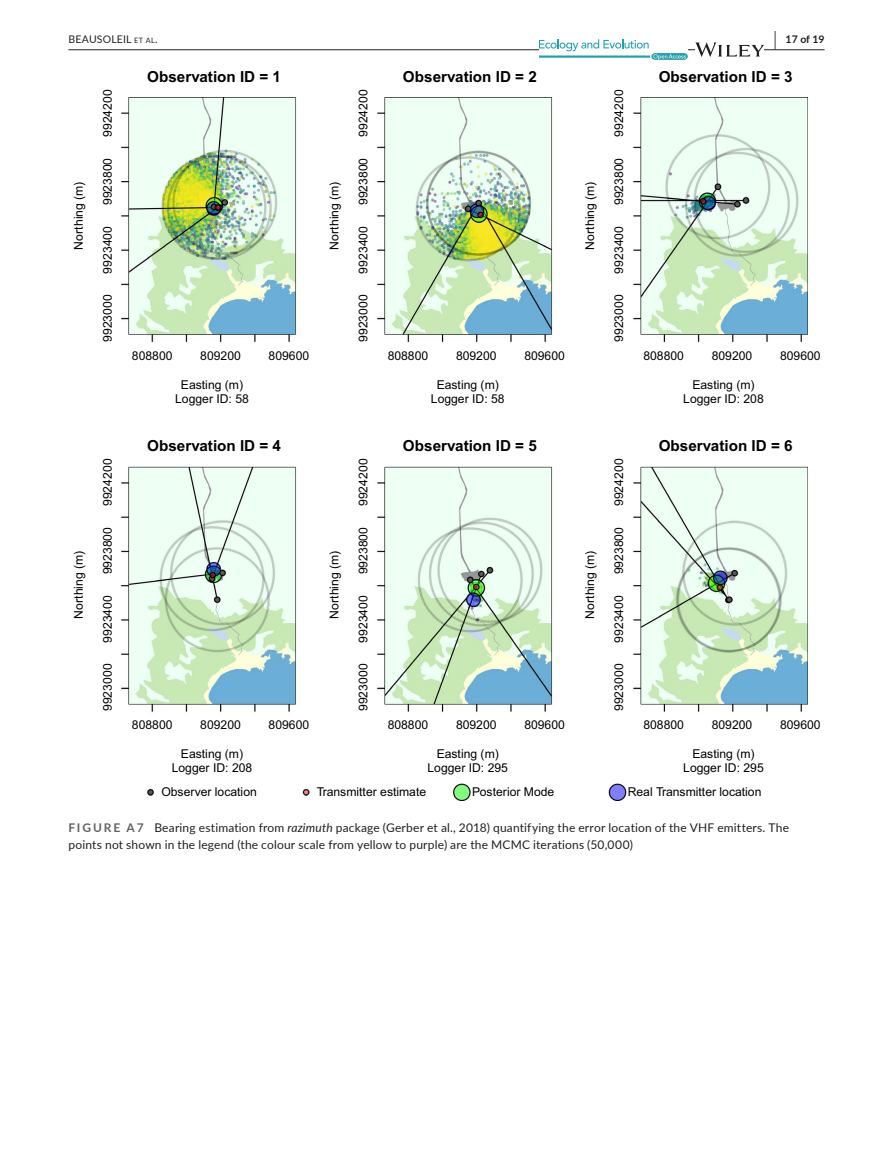
<style>
.page{position:relative;width:893px;height:1174px;background:#fff}
.page>*{position:absolute;margin:0;border:0;box-sizing:border-box;transform-origin:0 0}
.t1{font:700 15.15px "Arial";color:#000}
.t2{font:12.15px "Arial";color:#000}
.t3{font:12px/16.5px "Lato";letter-spacing:.015em;color:#231f20}
.t4{font:10.5px "Lato";letter-spacing:.02em;color:#231f20}
.t5{font:700 10.5px "Lato";color:#231f20}
.s1{font-size:7.35px}
.s2{font-size:19.5px}
.s3{font-weight:700;color:#636366}
.s4{font-style:italic}
</style>
<div class="page">
<hr style="left:68px;top:49px;width:756px;height:1px;background:#231f20">
<svg style="left:539px;top:39px;width:149px;height:21px"></svg>
<svg style="left:695px;top:42px;width:69px;height:15px"></svg>
<img style="left:121px;top:97px;width:686px;height:703px">
<p class="t4" style="left:68px;top:31px;width:91px">BEAUSOLEIL <span class="s1">et al</span>.</p>
<p class="t5" style="left:774px;top:31px;width:52px"><span class="s2">|</span> 17 of 19</p>
<p class="t2" style="left:71px;top:250px;width:70px;rotate:-90deg">Northing (m)</p>
<p class="t2" style="left:99px;top:137px;width:49px;rotate:-90deg">9924200</p>
<p class="t2" style="left:99px;top:205px;width:49px;rotate:-90deg">9923800</p>
<p class="t2" style="left:99px;top:273px;width:49px;rotate:-90deg">9923400</p>
<p class="t2" style="left:99px;top:342px;width:49px;rotate:-90deg">9923000</p>
<p class="t2" style="left:71px;top:619px;width:70px;rotate:-90deg">Northing (m)</p>
<p class="t2" style="left:99px;top:506px;width:49px;rotate:-90deg">9924200</p>
<p class="t2" style="left:99px;top:574px;width:49px;rotate:-90deg">9923800</p>
<p class="t2" style="left:99px;top:643px;width:49px;rotate:-90deg">9923400</p>
<p class="t2" style="left:99px;top:711px;width:49px;rotate:-90deg">9923000</p>
<p class="t1" style="left:147px;top:67px;width:135px">Observation ID = 1</p>
<p class="t1" style="left:403px;top:67px;width:135px">Observation ID = 2</p>
<p class="t1" style="left:659px;top:67px;width:135px">Observation ID = 3</p>
<p class="t2" style="left:355px;top:137px;width:49px;rotate:-90deg">9924200</p>
<p class="t2" style="left:611px;top:137px;width:49px;rotate:-90deg">9924200</p>
<p class="t2" style="left:326px;top:250px;width:70px;rotate:-90deg">Northing (m)</p>
<p class="t2" style="left:355px;top:205px;width:49px;rotate:-90deg">9923800</p>
<p class="t2" style="left:355px;top:273px;width:49px;rotate:-90deg">9923400</p>
<p class="t2" style="left:582px;top:250px;width:70px;rotate:-90deg">Northing (m)</p>
<p class="t2" style="left:611px;top:205px;width:49px;rotate:-90deg">9923800</p>
<p class="t2" style="left:611px;top:273px;width:49px;rotate:-90deg">9923400</p>
<p class="t2" style="left:355px;top:342px;width:49px;rotate:-90deg">9923000</p>
<p class="t2" style="left:611px;top:342px;width:49px;rotate:-90deg">9923000</p>
<p class="t2" style="left:132px;top:347px;width:42px">808800</p>
<p class="t2" style="left:200px;top:347px;width:42px">809200</p>
<p class="t2" style="left:269px;top:347px;width:42px">809600</p>
<p class="t2" style="left:388px;top:347px;width:42px">808800</p>
<p class="t2" style="left:456px;top:347px;width:42px">809200</p>
<p class="t2" style="left:524px;top:347px;width:42px">809600</p>
<p class="t2" style="left:643px;top:347px;width:42px">808800</p>
<p class="t2" style="left:712px;top:347px;width:42px">809200</p>
<p class="t2" style="left:780px;top:347px;width:42px">809600</p>
<p class="t2" style="left:181px;top:376px;width:64px">Easting (m)</p>
<p class="t2" style="left:437px;top:376px;width:64px">Easting (m)</p>
<p class="t2" style="left:692px;top:376px;width:64px">Easting (m)</p>
<p class="t2" style="left:175px;top:391px;width:75px">Logger ID: 58</p>
<p class="t2" style="left:431px;top:391px;width:75px">Logger ID: 58</p>
<p class="t2" style="left:683px;top:391px;width:82px">Logger ID: 208</p>
<p class="t1" style="left:147px;top:436px;width:135px">Observation ID = 4</p>
<p class="t1" style="left:403px;top:436px;width:135px">Observation ID = 5</p>
<p class="t1" style="left:659px;top:436px;width:135px">Observation ID = 6</p>
<p class="t2" style="left:355px;top:506px;width:49px;rotate:-90deg">9924200</p>
<p class="t2" style="left:611px;top:506px;width:49px;rotate:-90deg">9924200</p>
<p class="t2" style="left:326px;top:619px;width:70px;rotate:-90deg">Northing (m)</p>
<p class="t2" style="left:355px;top:574px;width:49px;rotate:-90deg">9923800</p>
<p class="t2" style="left:355px;top:643px;width:49px;rotate:-90deg">9923400</p>
<p class="t2" style="left:582px;top:619px;width:70px;rotate:-90deg">Northing (m)</p>
<p class="t2" style="left:611px;top:574px;width:49px;rotate:-90deg">9923800</p>
<p class="t2" style="left:611px;top:643px;width:49px;rotate:-90deg">9923400</p>
<p class="t2" style="left:355px;top:711px;width:49px;rotate:-90deg">9923000</p>
<p class="t2" style="left:611px;top:711px;width:49px;rotate:-90deg">9923000</p>
<p class="t2" style="left:132px;top:716px;width:42px">808800</p>
<p class="t2" style="left:200px;top:716px;width:42px">809200</p>
<p class="t2" style="left:269px;top:716px;width:42px">809600</p>
<p class="t2" style="left:388px;top:716px;width:42px">808800</p>
<p class="t2" style="left:456px;top:716px;width:42px">809200</p>
<p class="t2" style="left:524px;top:716px;width:42px">809600</p>
<p class="t2" style="left:643px;top:716px;width:42px">808800</p>
<p class="t2" style="left:712px;top:716px;width:42px">809200</p>
<p class="t2" style="left:780px;top:716px;width:42px">809600</p>
<p class="t2" style="left:181px;top:745px;width:64px">Easting (m)</p>
<p class="t2" style="left:437px;top:745px;width:64px">Easting (m)</p>
<p class="t2" style="left:692px;top:745px;width:64px">Easting (m)</p>
<p class="t2" style="left:172px;top:760px;width:82px">Logger ID: 208</p>
<p class="t2" style="left:427px;top:760px;width:82px">Logger ID: 295</p>
<p class="t2" style="left:683px;top:760px;width:82px">Logger ID: 295</p>
<p class="t2" style="left:161px;top:783px;width:97px">Observer location</p>
<p class="t2" style="left:317px;top:783px;width:111px">Transmitter estimate</p>
<p class="t2" style="left:472px;top:783px;width:84px">Posterior Mode</p>
<p class="t2" style="left:628px;top:783px;width:135px">Real Transmitter location</p>
<p class="t3" style="left:68px;top:819px;width:722px"><span class="s3">FIGURE A7</span> Bearing estimation from <span class="s4">razimuth</span> package (Gerber et al., 2018) quantifying the error location of the VHF emitters. The points not shown in the legend (the colour scale from yellow to purple) are the MCMC iterations (50,000)</p>
</div>
